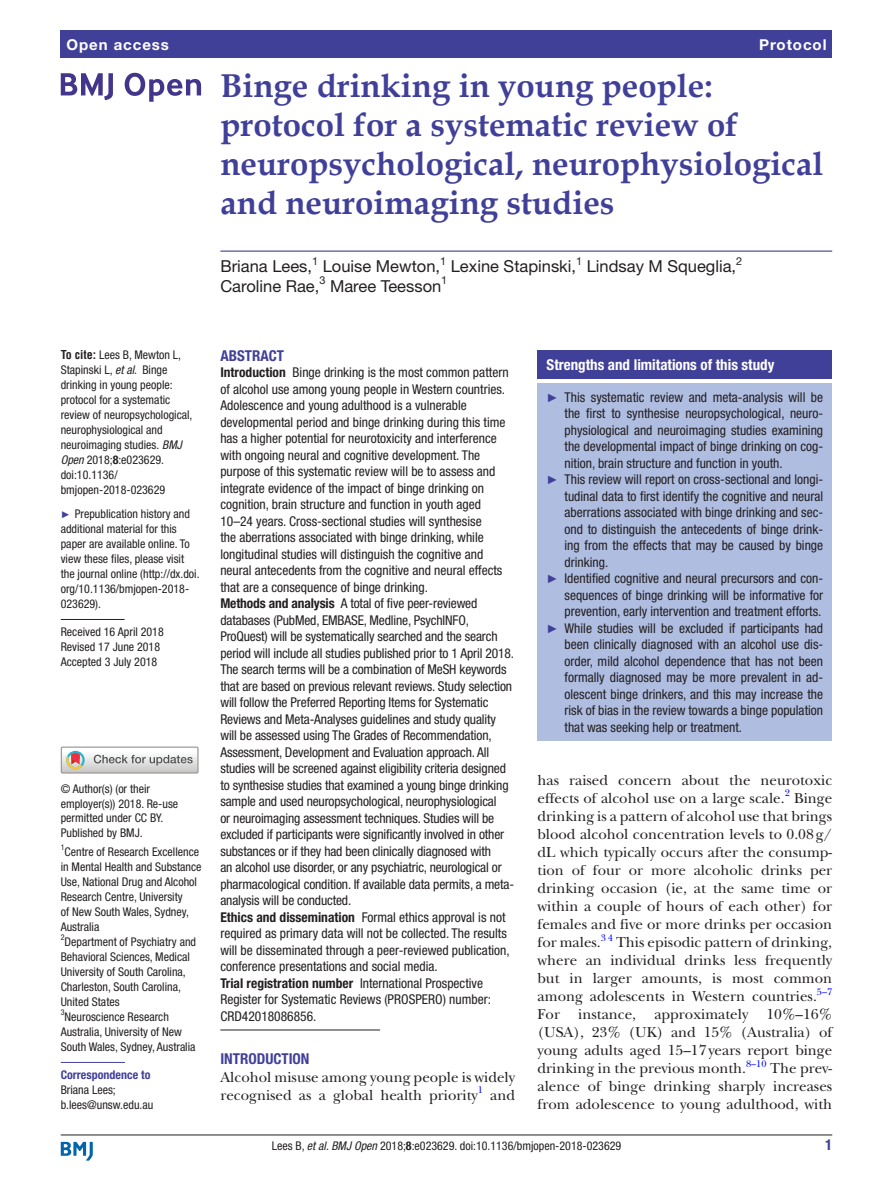
<style>
.page{position:relative;width:893px;height:1191px;background:#fff}
.page>*{position:absolute;margin:0;border:0;box-sizing:border-box;transform-origin:0 0}
.t1{font:700 33px/39px "Book Antiqua";color:#414099}
.t2{font:16.5px "Helvetica Neue LT Std";color:#231f20}
.t3{font:15px/18px "New Baskerville";color:#231f20;text-align:justify}
.t4{font:700 condensed 15px "Helvetica Neue LT Std";color:#fff}
.t5{font:700 condensed 15px "Helvetica Neue LT Std";color:#414099}
.t6{font:700 15px "Helvetica Neue LT Std";letter-spacing:.065em;color:#fff}
.t7{font:condensed 13.5px/16.5px "Helvetica Neue LT Std";color:#231f20}
.t8{font:condensed 12px/15px "Helvetica Neue LT Std";color:#231f20}
.t9{font:700 condensed 12px "Helvetica Neue LT Std";color:#414099}
.t10{font:10.95px "Helvetica Neue LT Std";color:#231f20}
.t11{font:9.9px "New Baskerville";color:#00f}
.t12{font:condensed 7.95px "Helvetica Neue LT Std";color:#231f20}
.s1{font-family:"Helvetica LT Std";font-weight:700}
.s2{font-style:italic}
.s3{font-weight:700}
.s4{font-family:"Arial";font-stretch:normal;font-size:9.75px;color:#414099}
.s5{font-family:"Arial";font-stretch:normal;font-size:12px;color:#414099}
</style>
<div class="page">
<hr style="left:61px;top:1134px;width:771px;height:1px;background:#231f20">
<svg style="left:61px;top:1141px;width:32px;height:19px"></svg>
<div style="left:61px;top:31px;width:771px;height:27px;background:#414099"></div>
<hr style="left:220px;top:250px;width:612px;height:2px;background:#414099">
<hr style="left:61px;top:619px;width:64px;height:1px;background:#231f20">
<hr style="left:61px;top:1062px;width:64px;height:1px;background:#414099">
<svg style="left:61px;top:73px;width:52px;height:27px"></svg>
<svg style="left:125px;top:73px;width:76px;height:29px"></svg>
<div style="left:61px;top:746px;width:138px;height:27px;border:1px solid #969090"></div>
<svg style="left:61px;top:747px;width:137px;height:26px"></svg>
<hr style="left:220px;top:1029px;width:160px;height:1px;background:#231f20">
<div style="left:538px;top:350px;width:294px;height:29px;background:#414099"></div>
<div style="left:538px;top:383px;width:294px;height:357px;background:#afbde1"></div>
<p class="t6" style="left:66px;top:35px;width:104px">Open access</p>
<p class="t6" style="left:759px;top:35px;width:69px">Protocol</p>
<h1 class="t1" style="left:220px;top:66px;width:605px">Binge drinking in young people: protocol for a systematic review of neuropsychological, neurophysiological and neuroimaging studies</h1>
<p class="t2" style="left:220px;top:257px;width:93px">Briana Lees,</p>
<p class="t10" style="left:312px;top:254px;width:8px">1</p>
<p class="t2" style="left:323px;top:257px;width:119px">Louise Mewton,</p>
<p class="t10" style="left:440px;top:254px;width:8px">1</p>
<p class="t2" style="left:451px;top:257px;width:127px">Lexine Stapinski,</p>
<p class="t10" style="left:576px;top:254px;width:8px">1</p>
<p class="t2" style="left:587px;top:257px;width:151px">Lindsay M Squeglia,</p>
<p class="t10" style="left:736px;top:254px;width:8px">2</p>
<p class="t2" style="left:220px;top:276px;width:100px">Caroline Rae,</p>
<p class="t10" style="left:319px;top:274px;width:8px">3</p>
<p class="t2" style="left:330px;top:276px;width:113px">Maree Teesson</p>
<p class="t10" style="left:441px;top:274px;width:8px">1</p>
<p class="t8" style="left:61px;top:347px;width:133px"><span class="s1">To cite:</span> Lees B, Mewton L,<br>Stapinski L, <span class="s2">et al</span>. Binge drinking in young people: protocol for a systematic review of neuropsychological, neurophysiological and neuroimaging studies. <span class="s2">BMJ<br>Open</span> 2018;<span class="s3">8</span>:e023629. doi:10.1136/ bmjopen-2018-023629</p>
<p class="t8" style="left:61px;top:506px;width:140px"><span class="s4">►</span> Prepublication history and additional material for this paper are available online. To view these files, please visit the journal online (http://dx.doi. org/10.1136/bmjopen-2018-<br>023629).</p>
<p class="t8" style="left:61px;top:624px;width:105px">Received 16 April 2018<br>Revised 17 June 2018<br>Accepted 3 July 2018</p>
<p class="t8" style="left:61px;top:782px;width:119px;line-height:14.4px">© Author(s) (or their employer(s)) 2018. Re-use permitted under CC BY.<br>Published by BMJ.</p>
<p class="t12" style="left:61px;top:843px;width:5px">1</p>
<p class="t8" style="left:61px;top:844px;width:142px;text-indent:4px">Centre of Research Excellence in Mental Health and Substance<br>Use, National Drug and Alcohol<br>Research Centre, University<br>of New South Wales, Sydney,<br>Australia</p>
<p class="t12" style="left:61px;top:933px;width:5px">2</p>
<p class="t8" style="left:61px;top:934px;width:137px;text-indent:4px">Department of Psychiatry and<br>Behavioral Sciences, Medical<br>University of South Carolina,<br>Charleston, South Carolina,<br>United States<br><sup>3</sup>Neuroscience Research<br>Australia, University of New<br>South Wales, Sydney, Australia</p>
<p class="t9" style="left:61px;top:1067px;width:91px">Correspondence to</p>
<p class="t8" style="left:61px;top:1082px;width:94px">Briana Lees; b.lees@unsw.edu.au</p>
<p class="t5" style="left:220px;top:346px;width:65px">Abstract</p>
<p class="t7" style="left:220px;top:364px;width:295px"><span class="s3">Introduction</span> Binge drinking is the most common pattern of alcohol use among young people in Western countries.<br>Adolescence and young adulthood is a vulnerable developmental period and binge drinking during this time has a higher potential for neurotoxicity and interference with ongoing neural and cognitive development. The purpose of this systematic review will be to assess and integrate evidence of the impact of binge drinking on cognition, brain structure and function in youth aged 10–24 years. Cross-sectional studies will synthesise<br>the aberrations associated with binge drinking, while longitudinal studies will distinguish the cognitive and neural antecedents from the cognitive and neural effects that are a consequence of binge drinking.<br><span class="s3">Methods and analysis</span> A total of five peer-reviewed databases (PubMed, EMBASE, Medline, PsychINFO, ProQuest) will be systematically searched and the search period will include all studies published prior to 1 April 2018.<br>The search terms will be a combination of MeSH keywords that are based on previous relevant reviews. Study selection will follow the Preferred Reporting Items for Systematic Reviews and Meta-Analyses guidelines and study quality will be assessed using The Grades of Recommendation, Assessment, Development and Evaluation approach. All studies will be screened against eligibility criteria designed to synthesise studies that examined a young binge drinking sample and used neuropsychological, neurophysiological<br>or neuroimaging assessment techniques. Studies will be excluded if participants were significantly involved in other substances or if they had been clinically diagnosed with<br>an alcohol use disorder, or any psychiatric, neurological or pharmacological condition. If available data permits, a meta&shy;analysis will be conducted.<br><span class="s3">Ethics and dissemination</span> Formal ethics approval is not required as primary data will not be collected. The results will be disseminated through a peer-reviewed publication, conference presentations and social media.<br><span class="s3">Trial registration number</span> International Prospective Register for Systematic Reviews (PROSPERO) number:<br>CRD42018086856.</p>
<p class="t5" style="left:220px;top:1049px;width:91px">Introduction</p>
<p class="t3" style="left:220px;top:1068px;width:296px">Alcohol misuse among young people is widely recognised as a global health priority<sup>1</sup> and</p>
<p class="t4" style="left:547px;top:355px;width:229px">Strengths and limitations of this study</p>
<p class="t7" style="left:547px;top:388px;width:278px"><span class="s5">►</span> This systematic review and meta-analysis will be</p>
<p class="t7" style="left:565px;top:405px;width:260px">the first to synthesise neuropsychological, neuro-</p>
<p class="t7" style="left:565px;top:421px;width:260px">physiological and neuroimaging studies examining</p>
<p class="t7" style="left:565px;top:438px;width:260px">the developmental impact of binge drinking on cog-</p>
<p class="t7" style="left:565px;top:454px;width:220px">nition, brain structure and function in youth.</p>
<p class="t7" style="left:547px;top:471px;width:278px"><span class="s5">►</span> This review will report on cross-sectional and longi-</p>
<p class="t7" style="left:565px;top:487px;width:260px">tudinal data to first identify the cognitive and neural</p>
<p class="t7" style="left:565px;top:504px;width:260px">aberrations associated with binge drinking and sec-</p>
<p class="t7" style="left:565px;top:520px;width:260px">ond to distinguish the antecedents of binge drink-</p>
<p class="t7" style="left:565px;top:537px;width:260px">ing from the effects that may be caused by binge</p>
<p class="t7" style="left:565px;top:553px;width:45px">drinking.</p>
<p class="t7" style="left:547px;top:570px;width:278px"><span class="s5">►</span> Identified cognitive and neural precursors and con-</p>
<p class="t7" style="left:565px;top:586px;width:260px">sequences of binge drinking will be informative for</p>
<p class="t7" style="left:565px;top:603px;width:258px">prevention, early intervention and treatment efforts.</p>
<p class="t7" style="left:547px;top:619px;width:278px"><span class="s5">►</span> While studies will be excluded if participants had</p>
<p class="t7" style="left:565px;top:636px;width:260px">been clinically diagnosed with an alcohol use dis-</p>
<p class="t7" style="left:565px;top:652px;width:260px">order, mild alcohol dependence that has not been</p>
<p class="t7" style="left:565px;top:669px;width:260px">formally diagnosed may be more prevalent in ad-</p>
<p class="t7" style="left:565px;top:685px;width:260px">olescent binge drinkers, and this may increase the</p>
<p class="t7" style="left:565px;top:702px;width:260px">risk of bias in the review towards a binge population</p>
<p class="t7" style="left:565px;top:718px;width:179px">that was seeking help or treatment.</p>
<p class="t3" style="left:538px;top:771px;width:296px">has raised concern about the neurotoxic effects of alcohol use on a large scale.</p>
<p class="t11" style="left:785px;top:787px;width:7px">2</p>
<p class="t3" style="left:538px;top:789px;width:296px;text-indent:257px">Binge drinking is a pattern of alcohol use that brings blood alcohol concentration levels to 0.08g/ dL which typically occurs after the consump&shy;tion of four or more alcoholic drinks per drinking occasion (ie, at the same time or within a couple of hours of each other) for females and five or more drinks per occasion for males.</p>
<p class="t11" style="left:601px;top:931px;width:14px">3 4</p>
<p class="t3" style="left:538px;top:933px;width:296px;text-indent:79px">This episodic pattern of drinking, where an individual drinks less frequently but in larger amounts, is most common among adolescents in Western countries.</p>
<p class="t11" style="left:817px;top:985px;width:17px">5–7</p>
<p class="t3" style="left:538px;top:1005px;width:296px">For instance, approximately 10%–16% (USA), 23% (UK) and 15% (Australia) of young adults aged 15–17years report binge drinking in the previous month.</p>
<p class="t11" style="left:746px;top:1057px;width:22px">8–10</p>
<p class="t3" style="left:538px;top:1059px;width:296px;text-indent:233px">The prev&shy;alence of binge drinking sharply increases from adolescence to young adulthood, with</p>
<p class="t8" style="left:272px;top:1137px;width:351px">Lees B, <span class="s2">et al</span>. <span class="s2">BMJ Open</span> 2018;<span class="s3">8</span>:e023629. doi:10.1136/bmjopen-2018-023629</p>
<p class="t5" style="left:825px;top:1135px;width:9px">1</p>
</div>
